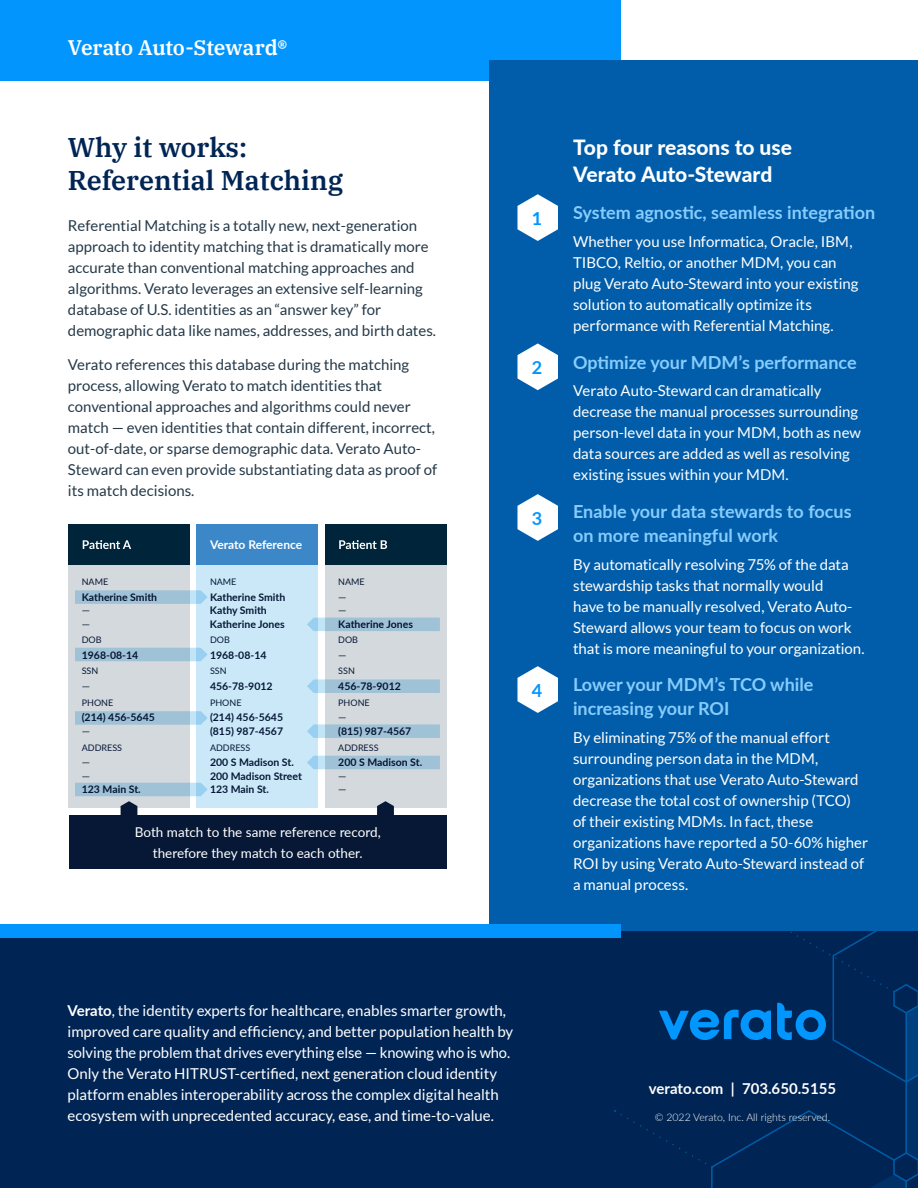
<style>
.page{position:relative;width:918px;height:1188px;background:#fff}
.page>*{position:absolute;margin:0;border:0;box-sizing:border-box;transform-origin:0 0}
.t1{font:600 27px/33px "IBM Plex Serif";color:#002554}
.t2{font:800 21px/27px "Lato";letter-spacing:-.005em;color:#fff}
.t3{font:600 21px "IBM Plex Serif";letter-spacing:-.015em;color:#fff}
.t4{font:700 18px/24px "Lato";color:#87ccfd}
.t5{font:700 18px "Lato";color:#0295fd}
.t6{font:15px/21px "Lato";color:#fff}
.t7{font:15px/21px "Lato";color:#253948}
.t8{font:700 15px "Lato";color:#fff}
.t9{font:13.5px/21px "Lato";color:#fff;text-align:center}
.t10{font:700 12px "Lato";letter-spacing:-.005em;color:#fff}
.t11{font:700 10.5px/13.5px "Lato";color:#071836}
.t12{font:300 10.5px "Lato";color:#fff}
.t13{font:10.5px/13.5px "Lato";color:#071836}
.t14{font:9px "Lato";color:#071836}
.s1{font-weight:700}
</style>
<div class="page">
<div style="left:0;top:0;width:621px;height:81px;background:#0295fd"></div>
<div style="left:489px;top:60px;width:429px;height:895px;background:#015da9"></div>
<svg style="left:518px;top:194px;width:40px;height:47px"></svg>
<svg style="left:518px;top:494px;width:40px;height:47px"></svg>
<svg style="left:518px;top:343px;width:40px;height:47px"></svg>
<svg style="left:518px;top:666px;width:40px;height:47px"></svg>
<div style="left:69px;top:815px;width:378px;height:54px;background:#071836"></div>
<div style="left:197px;top:565px;width:121px;height:243px;background:#cae8f8"></div>
<div style="left:68px;top:565px;width:122px;height:243px;background:#d3d9dd"></div>
<div style="left:325px;top:565px;width:121px;height:243px;background:#d3d9dd"></div>
<div style="left:197px;top:524px;width:121px;height:41px;background:#3c87c7"></div>
<div style="left:68px;top:524px;width:122px;height:41px;background:#00253a"></div>
<svg style="left:83px;top:540px;width:48px;height:9px"></svg>
<div style="left:325px;top:524px;width:121px;height:41px;background:#00253a"></div>
<svg style="left:339px;top:540px;width:48px;height:9px"></svg>
<svg style="left:75px;top:590px;width:133px;height:14px;background:#a4c6da"></svg>
<svg style="left:75px;top:648px;width:133px;height:13px;background:#a2c5da"></svg>
<svg style="left:307px;top:618px;width:133px;height:13px;background:#a2c5da"></svg>
<svg style="left:307px;top:756px;width:133px;height:13px;background:#a2c5da"></svg>
<svg style="left:307px;top:679px;width:133px;height:14px;background:#a4c6da"></svg>
<svg style="left:75px;top:711px;width:132px;height:14px;background:#a3c5d9"></svg>
<svg style="left:75px;top:783px;width:133px;height:32px"></svg>
<svg style="left:377px;top:801px;width:17px;height:14px"></svg>
<svg style="left:307px;top:724px;width:133px;height:14px;background:#a4c6da"></svg>
<div style="left:0;top:931px;width:918px;height:257px;background:#002554"></div>
<div style="left:0;top:925px;width:621px;height:13px;background:#0295fd"></div>
<svg style="left:615px;top:932px;width:303px;height:256px"></svg>
<h2 class="t3" style="left:68px;top:39px;width:221px">Verato Auto-Steward®</h2>
<h1 class="t1" style="left:68px;top:133px;width:277px">Why it works:<br>Referential Matching</h1>
<p class="t7" style="left:68px;top:216px;width:370px">Referential Matching is a totally new, next-generation approach to identity matching that is dramatically more accurate than conventional matching approaches and algorithms. Verato leverages an extensive self-learning database of U.S. identities as an “answer key” for demographic data like names, addresses, and birth dates.</p>
<p class="t7" style="left:68px;top:355px;width:371px">Verato references this database during the matching process, allowing Verato to match identities that conventional approaches and algorithms could never match — even identities that contain different, incorrect, out-of-date, or sparse demographic data. Verato Auto-Steward can even provide substantiating data as proof of its match decisions.</p>
<p class="t14" style="left:82px;top:578px;width:28px">NAME</p>
<p class="t11" style="left:82px;top:591px;width:77px">Katherine Smith</p>
<p class="t13" style="left:82px;top:604px;width:10px">— —</p>
<p class="t14" style="left:82px;top:637px;width:21px">DOB</p>
<p class="t11" style="left:82px;top:649px;width:58px">1968-08-14</p>
<p class="t14" style="left:82px;top:668px;width:18px">SSN</p>
<p class="t13" style="left:82px;top:680px;width:10px">—</p>
<p class="t14" style="left:82px;top:699px;width:33px">PHONE</p>
<p class="t11" style="left:82px;top:711px;width:75px">(214) 456-5645</p>
<p class="t13" style="left:82px;top:725px;width:10px">—</p>
<p class="t14" style="left:82px;top:744px;width:42px">ADDRESS</p>
<p class="t13" style="left:82px;top:757px;width:10px">— —</p>
<p class="t11" style="left:82px;top:783px;width:61px">123 Main St.</p>
<p class="t10" style="left:210px;top:540px;width:94px">Verato Reference</p>
<p class="t14" style="left:210px;top:578px;width:28px">NAME</p>
<p class="t11" style="left:210px;top:591px;width:77px">Katherine Smith<br>Kathy Smith<br>Katherine Jones</p>
<p class="t14" style="left:210px;top:637px;width:21px">DOB</p>
<p class="t11" style="left:210px;top:649px;width:58px">1968-08-14</p>
<p class="t14" style="left:210px;top:668px;width:18px">SSN</p>
<p class="t11" style="left:210px;top:680px;width:64px">456-78-9012</p>
<p class="t14" style="left:210px;top:699px;width:33px">PHONE</p>
<p class="t11" style="left:210px;top:711px;width:75px">(214) 456-5645 (815) 987-4567</p>
<p class="t14" style="left:210px;top:744px;width:42px">ADDRESS</p>
<p class="t11" style="left:210px;top:756px;width:93px">200 S Madison St.<br>200 Madison Street<br>123 Main St.</p>
<p class="t14" style="left:338px;top:578px;width:28px">NAME</p>
<p class="t13" style="left:338px;top:591px;width:10px">— —</p>
<p class="t11" style="left:338px;top:618px;width:76px">Katherine Jones</p>
<p class="t14" style="left:338px;top:637px;width:21px">DOB</p>
<p class="t13" style="left:338px;top:649px;width:10px">—</p>
<p class="t14" style="left:338px;top:668px;width:18px">SSN</p>
<p class="t11" style="left:338px;top:680px;width:64px">456-78-9012</p>
<p class="t14" style="left:338px;top:699px;width:33px">PHONE</p>
<p class="t13" style="left:338px;top:712px;width:10px">—</p>
<p class="t11" style="left:338px;top:725px;width:75px">(815) 987-4567</p>
<p class="t14" style="left:338px;top:744px;width:42px">ADDRESS</p>
<p class="t11" style="left:338px;top:756px;width:85px">200 S Madison St.</p>
<p class="t13" style="left:338px;top:770px;width:10px">— —</p>
<p class="t9" style="left:135px;top:822px;width:247px">Both match to the same reference record, therefore they match to each other.</p>
<p class="t5" style="left:532px;top:208px;width:12px">1</p>
<p class="t5" style="left:532px;top:357px;width:12px">2</p>
<p class="t5" style="left:532px;top:508px;width:12px">3</p>
<p class="t5" style="left:532px;top:680px;width:12px">4</p>
<h2 class="t2" style="left:573px;top:135px;width:220px">Top four reasons to use<br>Verato Auto-Steward</h2>
<p class="t4" style="left:573px;top:200px;width:304px">System agnostic, seamless integration</p>
<p class="t6" style="left:573px;top:232px;width:287px">Whether you use Informatica, Oracle, IBM, TIBCO, Reltio, or another MDM, you can plug Verato Auto-Steward into your existing solution to automatically optimize its performance with Referential Matching.</p>
<p class="t4" style="left:573px;top:349px;width:285px">Optimize your MDM’s performance</p>
<p class="t6" style="left:573px;top:381px;width:290px">Verato Auto-Steward can dramatically decrease the manual processes surrounding person-level data in your MDM, both as new data sources are added as well as resolving existing issues within your MDM.</p>
<p class="t4" style="left:573px;top:499px;width:280px">Enable your data stewards to focus on more meaningful work</p>
<p class="t6" style="left:573px;top:555px;width:293px">By automatically resolving 75% of the data stewardship tasks that normally would<br>have to be manually resolved, Verato Auto-Steward allows your team to focus on work that is more meaningful to your organization.</p>
<p class="t4" style="left:573px;top:672px;width:242px">Lower your MDM’s TCO while increasing your ROI</p>
<p class="t6" style="left:573px;top:728px;width:297px">By eliminating 75% of the manual effort surrounding person data in the MDM, organizations that use Verato Auto-Steward decrease the total cost of ownership (TCO) of their existing MDMs. In fact, these organizations have reported a 50-60% higher ROI by using Verato Auto-Steward instead of a manual process.</p>
<p class="t6" style="left:68px;top:1001px;width:447px"><span class="s1">Verato</span>, the identity experts for healthcare, enables smarter growth, improved care quality and efficiency, and better population health by solving the problem that drives everything else — knowing who is who.<br>Only the Verato HITRUST-certified, next generation cloud identity platform enables interoperability across the complex digital health ecosystem with unprecedented accuracy, ease, and time-to-value.</p>
<p class="t8" style="left:649px;top:1077px;width:189px">verato.com | 703.650.5155</p>
<p class="t12" style="left:655px;top:1113px;width:177px">© 2022 Verato, Inc. All rights reserved.</p>
</div>
